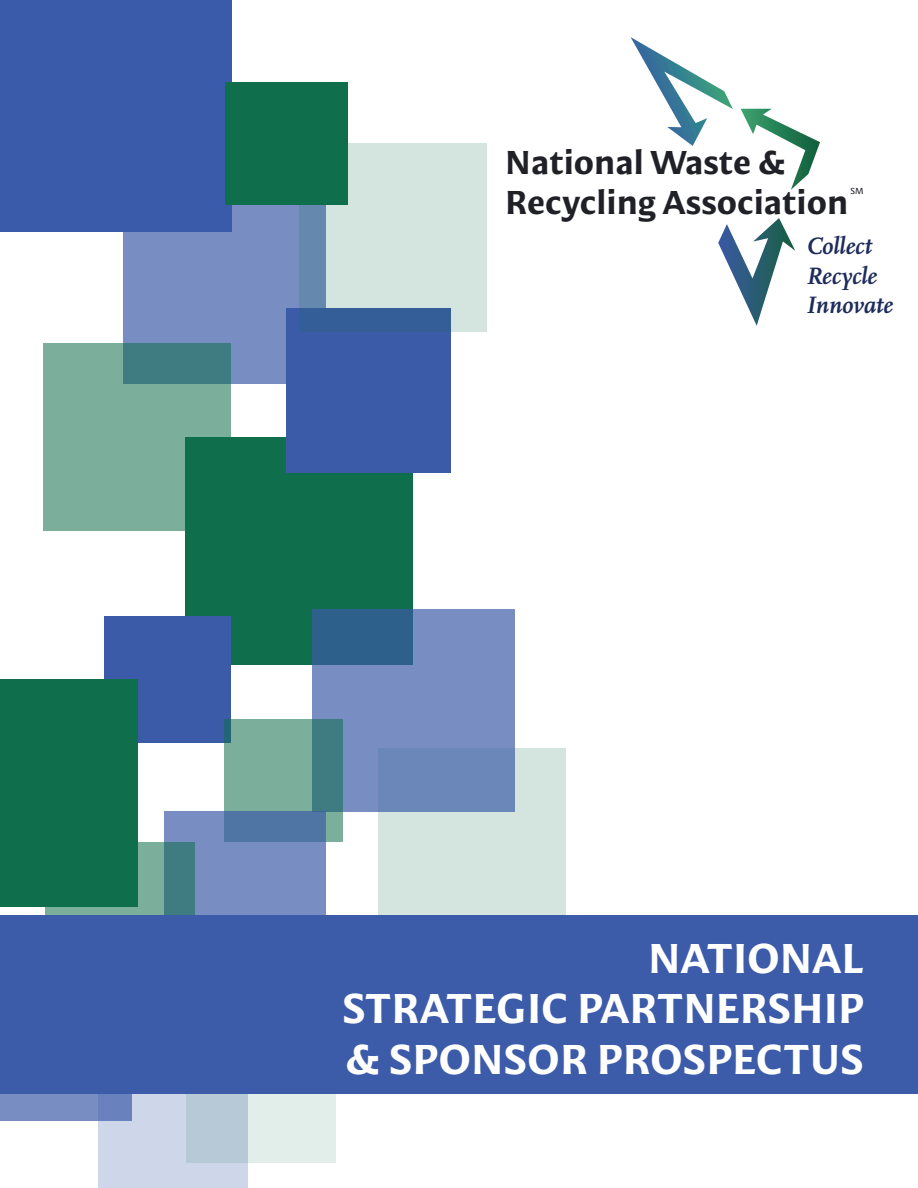
<style>
.page{position:relative;width:918px;height:1188px;background:#fff}
.page>*{position:absolute;margin:0;border:0;box-sizing:border-box;transform-origin:0 0}
.t1{font:700 42px/50.4px "Mestiza Sans";color:#fff;text-align:justify}
.t2{font:700 33.3px/40px "Mestiza Sans";color:#202127}
.t3{font:italic 700 24.75px/29.7px "Scala Pro";color:#1e2c5b}
.t4{font:8.85px "Mestiza Sans";color:#202127}
</style>
<div class="page">
<div style="left:186px;top:437px;width:227px;height:228px;background:#0f6f4c"></div>
<div style="left:0;top:0;width:231px;height:231px;background:#3a5ba9"></div>
<div style="left:104px;top:616px;width:127px;height:126px;background:#3b5ba9"></div>
<svg style="left:123px;top:205px;width:176px;height:179px;background:#7088c0"></svg>
<div style="left:286px;top:308px;width:164px;height:164px;background:#3b5ba9"></div>
<div style="left:99px;top:1069px;width:149px;height:119px;background:#ced6e9"></div>
<div style="left:225px;top:82px;width:123px;height:123px;background:#0f6f4c"></div>
<svg style="left:299px;top:144px;width:188px;height:188px;background:#a8c4c6"></svg>
<div style="left:378px;top:748px;width:188px;height:189px;background:#d4e5df"></div>
<svg style="left:44px;top:343px;width:187px;height:188px;background:#66a08e"></svg>
<svg style="left:312px;top:609px;width:202px;height:203px;background:#6985b8"></svg>
<svg style="left:225px;top:719px;width:118px;height:123px;background:#6aa195"></svg>
<div style="left:0;top:679px;width:137px;height:227px;background:#0f6f4c"></div>
<div style="left:0;top:960px;width:131px;height:161px;background:linear-gradient(to right,#7d92c5,#6c83be)"></div>
<svg style="left:164px;top:812px;width:162px;height:103px;background:#6f88bc"></svg>
<svg style="left:45px;top:842px;width:150px;height:73px"></svg>
<svg style="left:186px;top:1093px;width:149px;height:70px;background:#cddce0"></svg>
<div style="left:0;top:915px;width:918px;height:178px;background:#3c5ba9"></div>
<svg style="left:741px;top:109px;width:79px;height:81px"></svg>
<svg style="left:631px;top:37px;width:102px;height:109px"></svg>
<svg style="left:718px;top:218px;width:77px;height:108px"></svg>
<p class="t2" style="left:505px;top:142px;width:344px">National Waste &amp;<br>Recycling Association</p>
<p class="t4" style="left:850px;top:185px;width:15px">SM</p>
<p class="t3" style="left:806px;top:231px;width:88px">Collect<br>Recycle<br>Innovate</p>
<p class="t1" style="left:342px;top:932px;width:523px;text-indent:306px">NATIONAL STRATEGIC PARTNERSHIP &amp; SPONSOR PROSPECTUS</p>
</div>
